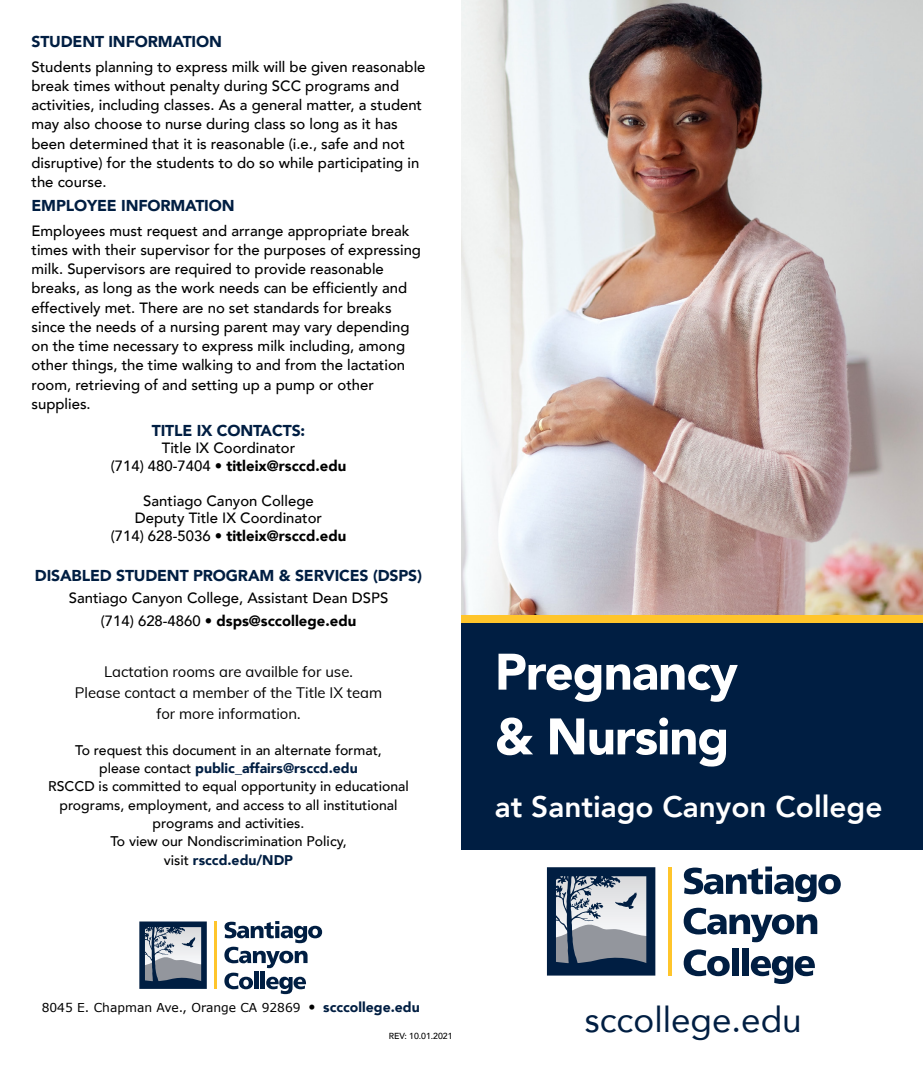
<style>
.page{position:relative;width:923px;height:1071px;background:#fff}
.page>*{position:absolute;margin:0;border:0;box-sizing:border-box;transform-origin:0 0}
.t1{font:900 50.75px/64.8px "Avenir";letter-spacing:-.02em;color:#fff}
.Body_Text{font:35px "Avenir";color:#001e42}
.t2{font:800 29.75px "Avenir";color:#fff}
.subheads{font:900 15.75px "Avenir";letter-spacing:-.01em;color:#001e42}
.Body_Text-2{font:500 14.88px/19.2px "Avenir";color:#000}
.Body_Text-3{font:900 14.88px "Avenir";color:#000}
.Body_Text-4{font:14.88px "Muli";color:#000}
.Body_Text-5{font:500 14px/18.4px "Avenir";color:#000;text-align:center}
.Body_Text-6{font:900 14px "Avenir";color:#001e42}
.Body_Text-7{font:12.25px "Verdana";color:#000}
.Body{font:500 8.75px "Avenir";letter-spacing:-.005em;color:#000}
.s1{font-weight:500}
.s2{font-weight:900;color:#001e42}
.s3{font-weight:500;color:#000}
.s4{font-family:"Avenir";font-weight:500;font-size:14px}
.s5{font-family:"Avenir";font-weight:900;font-size:14px;color:#001e42}
</style>
<div class="page">
<div style="left:462px;top:609px;width:460px;height:241px;background:#001e42"></div>
<hr style="left:668px;top:867px;width:3px;height:109px;background:#ffc52b">
<svg style="left:683px;top:867px;width:157px;height:35px"></svg>
<svg style="left:683px;top:908px;width:134px;height:34px"></svg>
<svg style="left:683px;top:949px;width:46px;height:27px"></svg>
<div style="left:731px;top:948px;width:7px;height:28px;background:#001e42"></div>
<div style="left:741px;top:948px;width:7px;height:28px;background:#001e42"></div>
<svg style="left:750px;top:956px;width:64px;height:28px"></svg>
<svg style="left:547px;top:867px;width:108px;height:109px;background:#6c7a8d"></svg>
<img style="left:462px;top:0;width:460px;height:615px">
<hr style="left:215px;top:922px;width:2px;height:67px;background:#ffc52b">
<svg style="left:224px;top:921px;width:98px;height:73px"></svg>
<svg style="left:139px;top:922px;width:68px;height:67px;background:#6d7c8e"></svg>
<div style="left:462px;top:615px;width:460px;height:7px;background:#ffc52b"></div>
<p class="subheads" style="left:32px;top:28px;width:192px">STUDENT INFORMATION</p>
<p class="Body_Text-2" style="left:32px;top:56px;width:395px">Students planning to express milk will be given reasonable break times without penalty during SCC programs and activities, including classes. As a general matter, a student may also choose to nurse during class so long as it has been determined that it is reasonable (i.e., safe and not disruptive) for the students to do so while participating in the course.</p>
<p class="subheads" style="left:32px;top:192px;width:204px">EMPLOYEE INFORMATION</p>
<p class="Body_Text-2" style="left:32px;top:220px;width:391px">Employees must request and arrange appropriate break times with their supervisor for the purposes of expressing milk. Supervisors are required to provide reasonable breaks, as long as the work needs can be efficiently and effectively met. There are no set standards for breaks since the needs of a nursing parent may vary depending on the time necessary to express milk including, among other things, the time walking to and from the lactation room, retrieving of and setting up a pump or other supplies.</p>
<p class="subheads" style="left:152px;top:417px;width:155px">TITLE IX CONTACTS:</p>
<p class="Body_Text-2" style="left:162px;top:438px;width:135px">Title IX Coordinator</p>
<p class="Body_Text-3" style="left:111px;top:453px;width:237px"><span class="s1">(714) 480-7404 •</span> titleix@rsccd.edu</p>
<p class="Body_Text-2" style="left:143px;top:490px;width:172px">Santiago Canyon College</p>
<p class="Body_Text-2" style="left:135px;top:508px;width:189px">Deputy Title IX Coordinator</p>
<p class="Body_Text-3" style="left:111px;top:523px;width:237px"><span class="s1">(714) 628-5036 •</span> titleix@rsccd.edu</p>
<p class="subheads" style="left:35px;top:562px;width:388px">DISABLED STUDENT PROGRAM &amp; SERVICES (DSPS)</p>
<p class="Body_Text-2" style="left:69px;top:588px;width:321px">Santiago Canyon College, Assistant Dean DSPS</p>
<p class="Body_Text-3" style="left:101px;top:608px;width:257px"><span class="s1">(714) 628-4860 •</span> dsps@sccollege.edu</p>
<p class="Body_Text-4" style="left:104px;top:660px;width:250px">Lactation rooms are availble for use.</p>
<p class="Body_Text-4" style="left:75px;top:682px;width:309px">Please contact a member of the Title IX team</p>
<p class="Body_Text-4" style="left:156px;top:703px;width:145px">for more information.</p>
<p class="Body_Text-5" style="left:75px;top:740px;width:308px">To request this document in an alternate format, please contact <span class="s2">public_affairs@rsccd.edu</span></p>
<p class="Body_Text-5" style="left:48px;top:776px;width:362px">RSCCD is committed to equal opportunity in educational programs, employment, and access to all institutional programs and activities.<br>To view our Nondiscrimination Policy,</p>
<p class="Body_Text-6" style="left:164px;top:848px;width:131px"><span class="s3">visit</span> rsccd.edu/NDP</p>
<p class="t1" style="left:495px;top:638px;width:244px">Pregnancy &amp; Nursing</p>
<p class="t2" style="left:495px;top:784px;width:389px">at Santiago Canyon College</p>
<p class="Body_Text-7" style="left:42px;top:999px;width:379px">8045 E. Chapman Ave., Orange CA 92869 <span class="s4">•</span> <span class="s5">scccollege.edu</span></p>
<p class="Body" style="left:389px;top:1029px;width:65px">REV: 10.01.2021</p>
<p class="Body_Text" style="left:584px;top:992px;width:218px">sccollege.edu</p>
</div>
